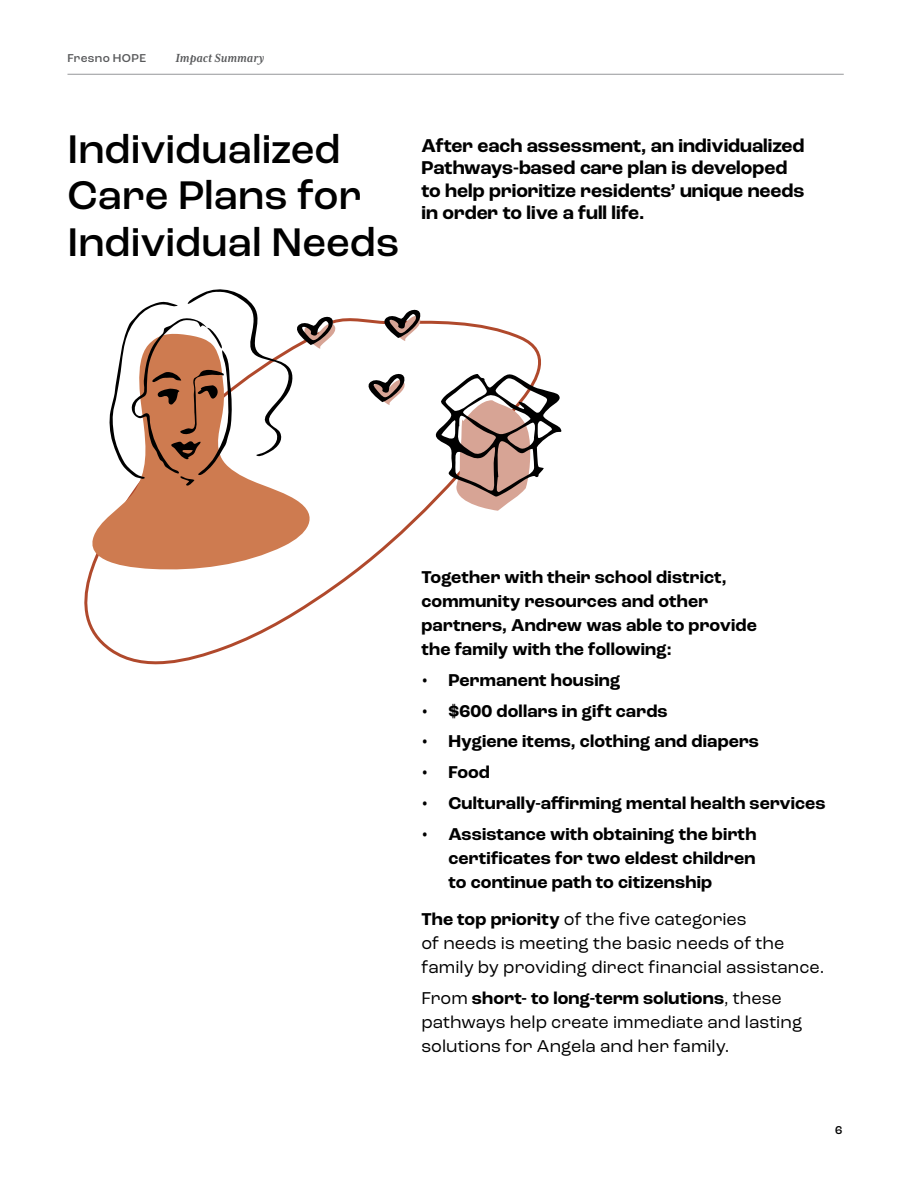
<style>
.page{position:relative;width:918px;height:1188px;background:#fff}
.page>*{position:absolute;margin:0;border:0;box-sizing:border-box;transform-origin:0 0}
.Heading_1{font:500 42px/46.5px "Roc Grotesk";color:#000}
.Intro{font:700 19.5px/22.5px "Roc Grotesk";color:#000}
.case_study{font:700 18px/24px "Roc Grotesk";letter-spacing:.01em;color:#000}
.case_study-2{font:18px/24px "Roc Grotesk";color:#000}
.t1{font:italic 700 13.5px "Mrs Eaves XL Serif Nar OT";letter-spacing:.01em;color:#58595b}
.t2{font:500 12px "Roc Grotesk";letter-spacing:.03em;color:#58595b}
.t3{font:500 12px "Roc Grotesk";color:#000}
.s1{font-weight:700}
</style>
<div class="page">
<hr style="left:68px;top:74px;width:776px;height:1px;background:#95979a">
<svg style="left:84px;top:318px;width:457px;height:347px"></svg>
<svg style="left:87px;top:334px;width:235px;height:237px;fill:#ce7b50"></svg>
<svg style="left:431px;top:371px;width:131px;height:140px"></svg>
<svg style="left:365px;top:372px;width:42px;height:33px"></svg>
<svg style="left:381px;top:309px;width:42px;height:32px"></svg>
<svg style="left:109px;top:289px;width:229px;height:197px"></svg>
<p class="t2" style="left:68px;top:50px;width:80px">Fresno HOPE</p>
<p class="t1" style="left:176px;top:50px;width:90px">Impact Summary</p>
<p class="Heading_1" style="left:68px;top:126px;width:333px">Individualized<br>Care Plans for<br>Individual Needs</p>
<p class="Intro" style="left:422px;top:134px;width:385px">After each assessment, an individualized Pathways-based care plan is developed to help prioritize residents’ unique needs in order to live a full life.</p>
<p class="case_study" style="left:422px;top:566px;width:337px">Together with their school district, community resources and other partners, Andrew was able to provide the family with the following:</p>
<p class="case_study" style="left:422px;top:668px;width:201px">• Permanent housing</p>
<p class="case_study" style="left:422px;top:699px;width:248px">• $600 dollars in gift cards</p>
<p class="case_study" style="left:422px;top:730px;width:339px">• Hygiene items, clothing and diapers</p>
<p class="case_study" style="left:422px;top:761px;width:70px">• Food</p>
<p class="case_study" style="left:422px;top:791px;width:406px">• Culturally-affirming mental health services</p>
<p class="case_study" style="left:448px;top:822px;width:309px;text-align:justify;text-indent:-27px">• Assistance with obtaining the birth certificates for two eldest children to continue path to citizenship</p>
<p class="case_study-2" style="left:422px;top:907px;width:404px"><span class="s1">The top priority</span> of the five categories<br>of needs is meeting the basic needs of the family by providing direct financial assistance.</p>
<p class="case_study-2" style="left:422px;top:986px;width:382px">From <span class="s1">short- to long-term solutions</span>, these pathways help create immediate and lasting solutions for Angela and her family.</p>
<p class="t3" style="left:835px;top:1123px;width:9px">6</p>
</div>
